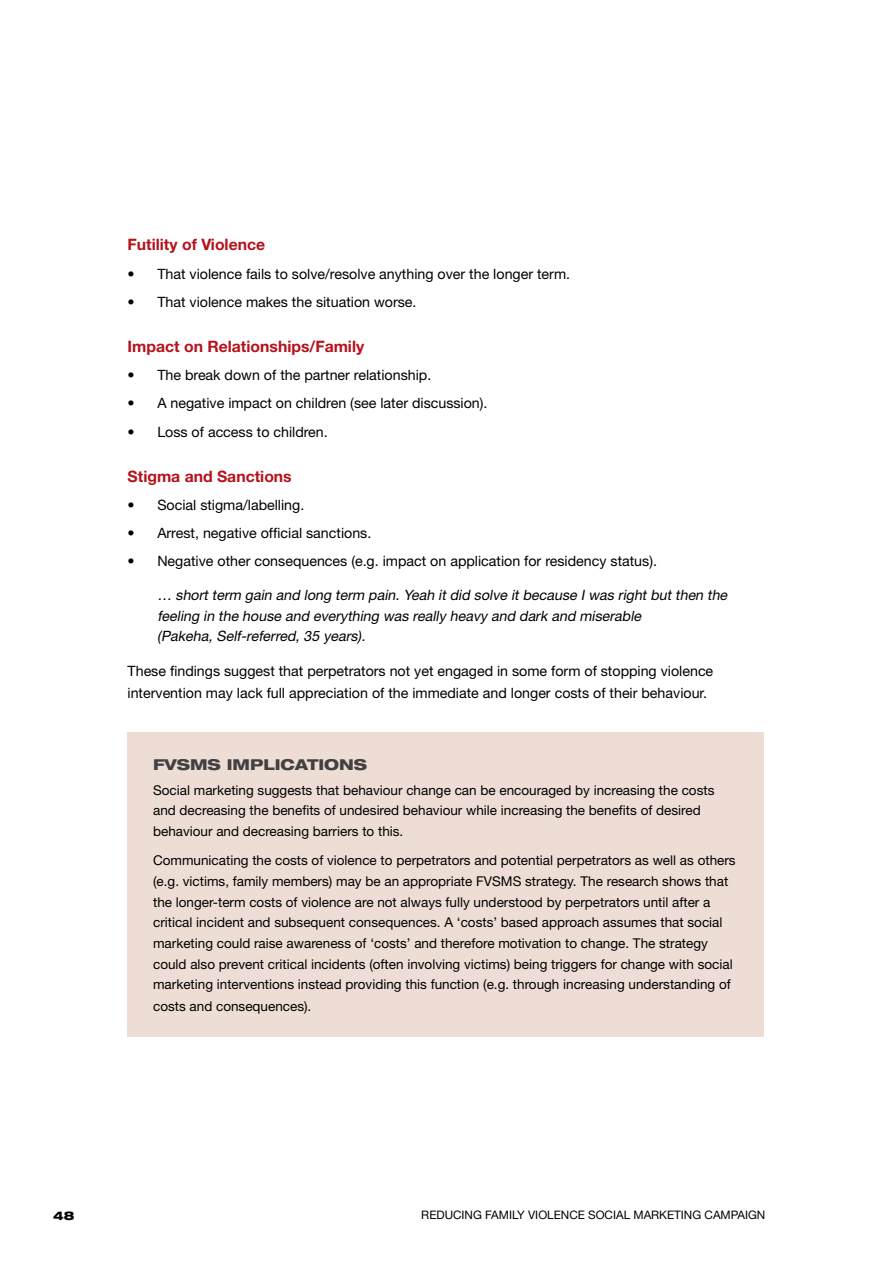
<style>
.page{position:relative;width:893px;height:1263px;background:#fff}
.page>*{position:absolute;margin:0;border:0;box-sizing:border-box;transform-origin:0 0}
.t1{font:700 15.75px "Helvetica Neue";color:#b5121b}
.t2{font:800 expanded 15px "Helvetica Neue LT";color:#414042}
.t3{font:14.25px/21.9px "Helvetica Neue LT";color:#000}
.t4{font:italic 14.25px/20.7px "Helvetica Neue LT";color:#000}
.t5{font:13.5px/20.9px "Helvetica Neue LT";color:#000}
.t6{font:800 expanded 12px "Helvetica Neue LT";color:#000}
.t7{font:11.7px "Helvetica Neue LT";color:#000}
</style>
<div class="page">
<div style="left:128px;top:732px;width:636px;height:305px;background:#eeddd4"></div>
<p class="t1" style="left:128px;top:235px;width:139px">Futility of Violence</p>
<p class="t3" style="left:128px;top:262px;width:444px">• That violence fails to solve/resolve anything over the longer term.</p>
<p class="t3" style="left:128px;top:291px;width:290px">• That violence makes the situation worse.</p>
<p class="t1" style="left:128px;top:337px;width:238px">Impact on Relationships/Family</p>
<p class="t3" style="left:128px;top:364px;width:305px">• The break down of the partner relationship.</p>
<p class="t3" style="left:128px;top:392px;width:361px">• A negative impact on children (see later discussion).</p>
<p class="t3" style="left:128px;top:420px;width:202px">• Loss of access to children.</p>
<p class="t1" style="left:128px;top:466px;width:166px">Stigma and Sanctions</p>
<p class="t3" style="left:128px;top:494px;width:178px">• Social stigma/labelling.</p>
<p class="t3" style="left:128px;top:522px;width:245px">• Arrest, negative official sanctions.</p>
<p class="t3" style="left:128px;top:550px;width:531px">• Negative other consequences (e.g. impact on application for residency status).</p>
<p class="t4" style="left:157px;top:584px;width:574px">… short term gain and long term pain. Yeah it did solve it because I was right but then the feeling in the house and everything was really heavy and dark and miserable<br>(Pakeha, Self-referred, 35 years) .</p>
<p class="t3" style="left:128px;top:660px;width:587px">These findings suggest that perpetrators not yet engaged in some form of stopping violence intervention may lack full appreciation of the immediate and longer costs of their behaviour.</p>
<p class="t2" style="left:153px;top:755px;width:93px">FVSMS IMPLICATIONS</p>
<p class="t5" style="left:153px;top:779px;width:563px">Social marketing suggests that behaviour change can be encouraged by increasing the costs and decreasing the benefits of undesired behaviour while increasing the benefits of desired behaviour and decreasing barriers to this.</p>
<p class="t5" style="left:153px;top:850px;width:584px">Communicating the costs of violence to perpetrators and potential perpetrators as well as others (e.g. victims, family members) may be an appropriate FVSMS strategy. The research shows that the longer-term costs of violence are not always fully understood by perpetrators until after a critical incident and subsequent consequences. A ‘costs’ based approach assumes that social marketing could raise awareness of ‘costs’ and therefore motivation to change. The strategy could also prevent critical incidents (often involving victims) being triggers for change with social marketing interventions instead providing this function (e.g. through increasing understanding of costs and consequences).</p>
<p class="t6" style="left:53px;top:1208px;width:23px">48</p>
<p class="t7" style="left:421px;top:1208px;width:346px">REDUCING FAMILY VIOLENCE SOCIAL MARKETING CAMPAIGN</p>
</div>
